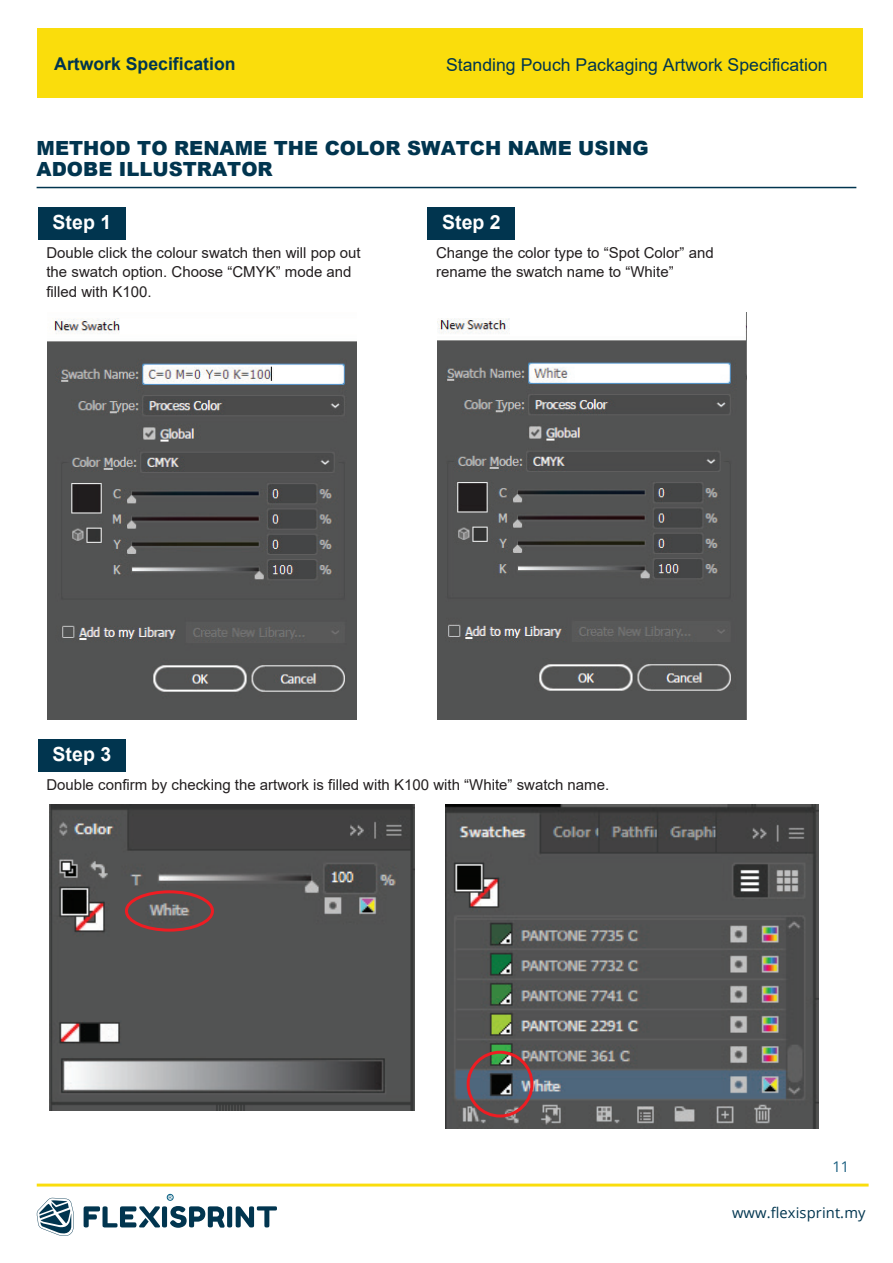
<style>
.page{position:relative;width:893px;height:1263px;background:#fff}
.page>*{position:absolute;margin:0;border:0;box-sizing:border-box;transform-origin:0 0}
.t1{font:900 19.5px/21px "Arial";color:#01354f}
.t2{font:700 19.5px "Arial";color:#fff}
.t3{font:17.7px "Arial";color:#01354f}
.t4{font:700 17.7px "Arial";color:#01354f}
.t5{font:15px/19.5px "Arial";color:#231f20}
.t6{font:14.7px "Open Sans";letter-spacing:.01em;color:#01354f}
.t7{font:14.7px "Open Sans";color:#185d7f}
.t8{font:4.8px "Arial";color:#005b7f}
</style>
<div class="page">
<svg style="left:167px;top:1194px;width:6px;height:6px"></svg>
<hr style="left:37px;top:187px;width:819px;height:1px;background:#01354f">
<div style="left:428px;top:207px;width:87px;height:33px;background:#01354f"></div>
<img style="left:437px;top:318px;width:309px;height:402px">
<img style="left:50px;top:804px;width:364px;height:306px">
<img style="left:445px;top:804px;width:374px;height:324px">
<div style="left:125px;top:890px;width:89px;height:42px;border:3px solid #ee1d23;border-radius:50%"></div>
<div style="left:467px;top:1051px;width:66px;height:66px;border:3px solid #ee1d23;border-radius:50%"></div>
<div style="left:38px;top:739px;width:87px;height:33px;background:#01354f"></div>
<div style="left:38px;top:207px;width:87px;height:33px;background:#01354f"></div>
<img style="left:48px;top:318px;width:309px;height:402px">
<div style="left:37px;top:28px;width:826px;height:69px;background:#fadd0c"></div>
<hr style="left:37px;top:1183px;width:832px;height:3px;background:#fadd0c">
<svg style="left:84px;top:1206px;width:193px;height:22px"></svg>
<svg style="left:36px;top:1198px;width:38px;height:38px"></svg>
<p class="t4" style="left:54px;top:51px;width:183px">Artwork Specification</p>
<p class="t3" style="left:446px;top:52px;width:383px">Standing Pouch Packaging Artwork Specification</p>
<h1 class="t1" style="left:37px;top:137px;width:614px">METHOD TO RENAME THE COLOR SWATCH NAME USING<br>ADOBE ILLUSTRATOR</h1>
<h1 class="t2" style="left:53px;top:208px;width:60px">Step 1</h1>
<p class="t5" style="left:46px;top:243px;width:316px">Double click the colour swatch then will pop out the swatch option. Choose “CMYK” mode and filled with K100.</p>
<h1 class="t2" style="left:442px;top:208px;width:60px">Step 2</h1>
<p class="t5" style="left:436px;top:243px;width:279px">Change the color type to “Spot Color” and rename the swatch name to “White”</p>
<h1 class="t2" style="left:53px;top:740px;width:60px">Step 3</h1>
<p class="t5" style="left:46px;top:775px;width:564px">Double confirm by checking the artwork is filled with K100 with “White” swatch name.</p>
<p class="t8" style="left:169px;top:1194px;width:5px">R</p>
<p class="t7" style="left:832px;top:1156px;width:18px">11</p>
<p class="t6" style="left:732px;top:1203px;width:135px">www.flexisprint.my</p>
</div>
